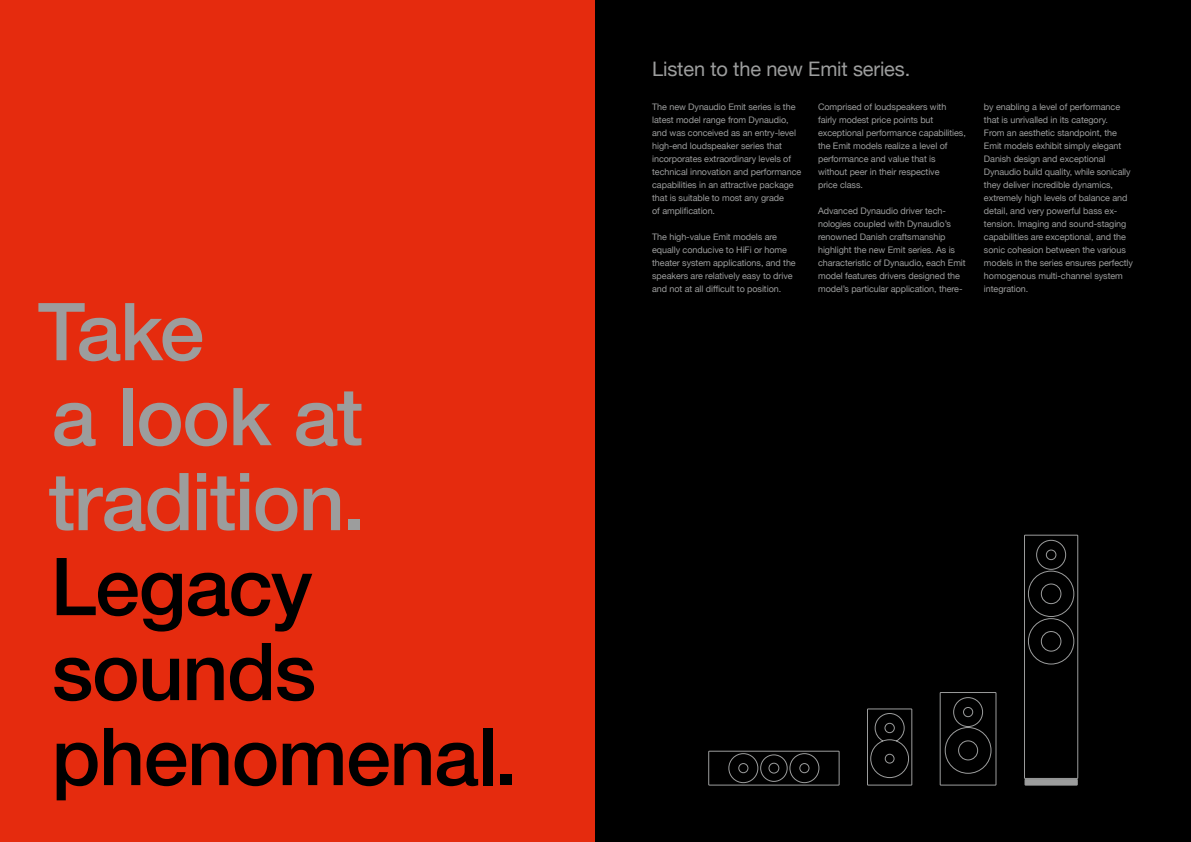
<style>
.page{position:relative;width:1191px;height:842px;background:#fff}
.page>*{position:absolute;margin:0;border:0;box-sizing:border-box;transform-origin:0 0}
.t1{font:500 80px/85px "Helvetica Neue";letter-spacing:-.015em;color:#000}
.t2{font:500 80px/85px "Helvetica Neue";letter-spacing:-.02em;color:#9c9d9d}
.t3{font:20px "Helvetica Neue";letter-spacing:-.01em;color:#9c9d9d}
.t4{font:9px/13px "Helvetica Neue";letter-spacing:-.01em;color:#9c9d9d}
</style>
<div class="page">
<div style="left:0;top:0;width:595px;height:842px;background:#e52b0e"></div>
<div style="left:595px;top:0;width:596px;height:842px;background:#000"></div>
<svg style="left:708px;top:535px;width:370px;height:250px"></svg>
<svg style="left:728px;top:540px;width:349px;height:245px"></svg>
<h1 class="t2" style="left:38px;top:283px;width:329px">Take<br>a look at tradition.</h1>
<h1 class="t1" style="left:51px;top:538px;width:468px">Legacy sounds phenomenal.</h1>
<h2 class="t3" style="left:652px;top:54px;width:259px">Listen to the new Emit series.</h2>
<p class="t4" style="left:652px;top:101px;width:151px">The new Dynaudio Emit series is the latest model range from Dynaudio, and was conceived as an entry-level high-end loudspeaker series that incorporates extraordinary levels of technical innovation and performance capabilities in an attractive package that is suitable to most any grade<br>of amplification.</p>
<p class="t4" style="left:652px;top:231px;width:145px">The high-value Emit models are equally conducive to HiFi or home theater system applications, and the speakers are relatively easy to drive and not at all difficult to position.</p>
<p class="t4" style="left:818px;top:101px;width:149px">Comprised of loudspeakers with fairly modest price points but exceptional performance capabilities, the Emit models realize a level of performance and value that is without peer in their respective<br>price class.</p>
<p class="t4" style="left:818px;top:205px;width:149px">Advanced Dynaudio driver tech&shy;nologies coupled with Dynaudio’s renowned Danish craftsmanship highlight the new Emit series. As is characteristic of Dynaudio, each Emit model features drivers designed the model’s particular application, there-</p>
<p class="t4" style="left:984px;top:101px;width:151px">by enabling a level of performance that is unrivalled in its category.<br>From an aesthetic standpoint, the Emit models exhibit simply elegant Danish design and exceptional Dynaudio build quality, while sonically they deliver incredible dynamics, extremely high levels of balance and detail, and very powerful bass ex&shy;tension. Imaging and sound-staging capabilities are exceptional, and the sonic cohesion between the various models in the series ensures perfectly homogenous multi-channel system integration.</p>
</div>
